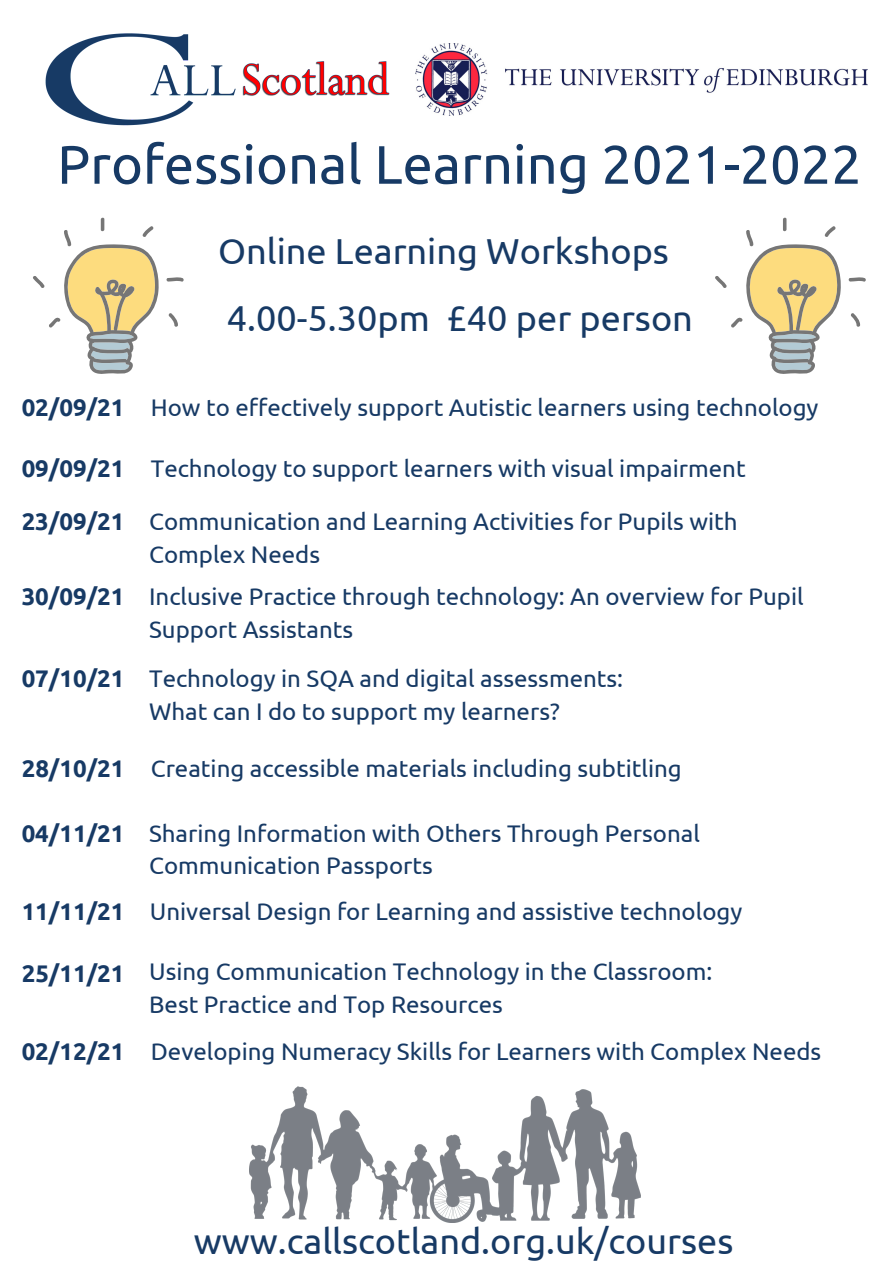
<style>
.page{position:relative;width:894px;height:1264px;background:#fff}
.page>*{position:absolute;margin:0;border:0;box-sizing:border-box;transform-origin:0 0}
.t1{font:54px "Ubuntu";color:#173a65}
.t2{font:36px/66.9px "Ubuntu";color:#173a65}
.t3{font:24px/32.7px "Ubuntu";color:#173a65}
.s1{font-weight:700}
</style>
<div class="page">
<img style="left:45px;top:33px;width:345px;height:93px">
<img style="left:415px;top:43px;width:451px;height:72px">
<svg style="left:166px;top:277px;width:18px;height:5px"></svg>
<svg style="left:168px;top:313px;width:10px;height:14px"></svg>
<svg style="left:33px;top:217px;width:126px;height:157px"></svg>
<img style="left:249px;top:1086px;width:391px;height:136px">
<svg style="left:848px;top:277px;width:18px;height:5px"></svg>
<svg style="left:851px;top:313px;width:9px;height:14px"></svg>
<svg style="left:715px;top:217px;width:126px;height:157px"></svg>
<h1 class="t1" style="left:57px;top:133px;width:805px">Professional Learning 2021-2022</h1>
<h2 class="t2" style="left:218px;top:217px;width:476px">Online Learning Workshops<br>4.00-5.30pm £40 per person</h2>
<p class="t3" style="left:22px;top:391px;width:798px"><span class="s1">02/09/21</span> How to effectively support Autistic learners using technology</p>
<p class="t3" style="left:22px;top:452px;width:725px"><span class="s1">09/09/21</span> Technology to support learners with visual impairment</p>
<p class="t3" style="left:149px;top:505px;width:589px;text-indent:-127px"><span class="s1">23/09/21</span> Communication and Learning Activities for Pupils with<br>Complex Needs</p>
<p class="t3" style="left:149px;top:579px;width:656px;text-indent:-127px"><span class="s1">30/09/21</span> Inclusive Practice through technology: An overview for Pupil<br>Support Assistants</p>
<p class="t3" style="left:149px;top:662px;width:475px;text-indent:-127px"><span class="s1">07/10/21</span> Technology in SQA and digital assessments:<br>What can I do to support my learners?</p>
<p class="t3" style="left:22px;top:752px;width:661px"><span class="s1">28/10/21</span> Creating accessible materials including subtitling</p>
<p class="t3" style="left:149px;top:816px;width:552px;text-indent:-127px"><span class="s1">04/11/21</span> Sharing Information with Others Through Personal<br>Communication Passports</p>
<p class="t3" style="left:22px;top:894px;width:722px"><span class="s1">11/11/21</span> Universal Design for Learning and assistive technology</p>
<p class="t3" style="left:149px;top:954px;width:564px;text-indent:-127px"><span class="s1">25/11/21</span> Using Communication Technology in the Classroom:<br>Best Practice and Top Resources</p>
<p class="t3" style="left:22px;top:1034px;width:800px"><span class="s1">02/12/21</span> Developing Numeracy Skills for Learners with Complex Needs</p>
<p class="t2" style="left:194px;top:1206px;width:541px">www.callscotland.org.uk/courses</p>
</div>
